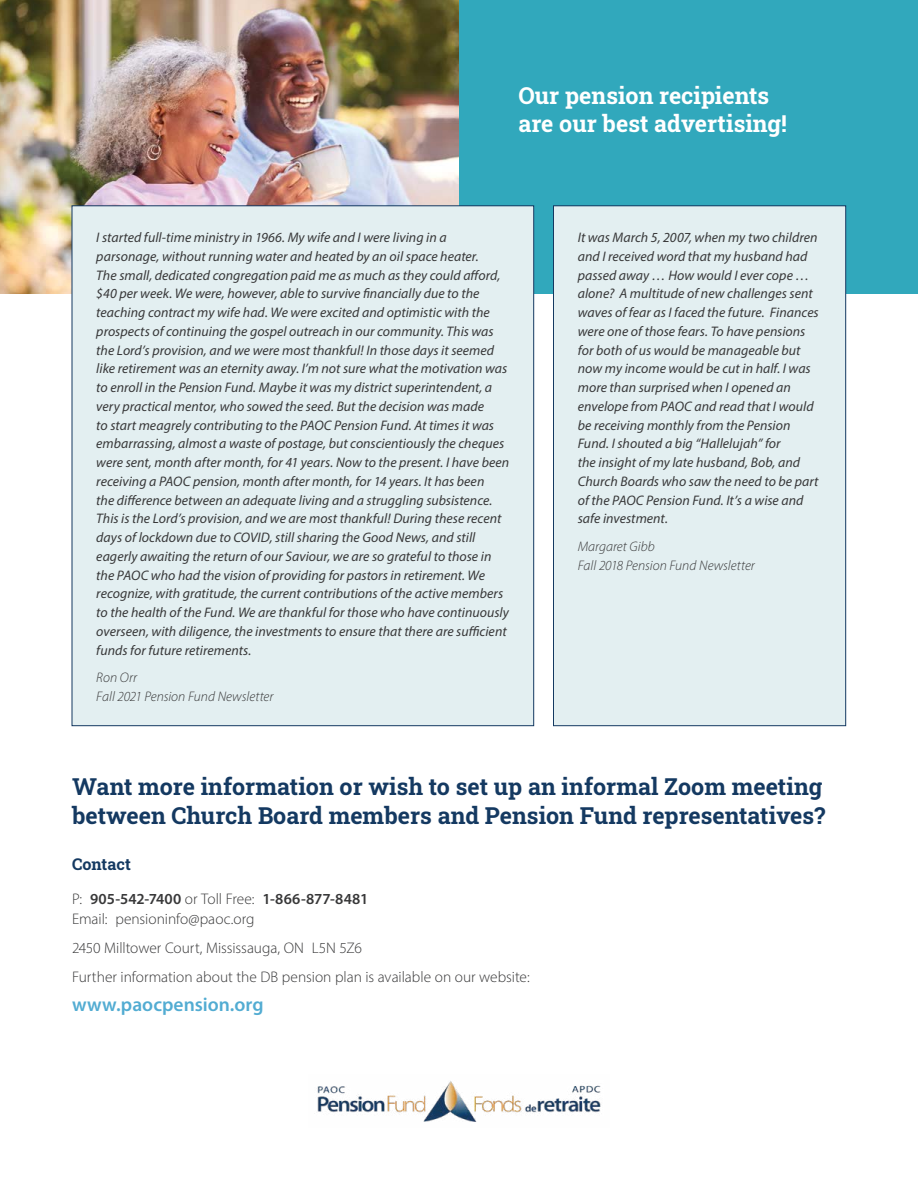
<style>
.page{position:relative;width:918px;height:1188px;background:#fff}
.page>*{position:absolute;margin:0;border:0;box-sizing:border-box;transform-origin:0 0}
.SubHd_1{font:700 23.25px/28.5px "Roboto Slab";color:#143961}
.SubHd_1-2{font:700 23.25px/28.5px "Roboto Slab";color:#fff}
.body{font:600 19.5px "Myriad Pro";color:#52acd2}
.Subhd_2{font:700 16.2px "Roboto Slab";color:#143961}
.body-2{font:300 15.3px/19.8px "Myriad Pro";color:#383839}
.body-3{font:italic 13.8px/18.8px "Myriad Pro";letter-spacing:.005em;color:#383839}
.body-4{font:italic 300 13.8px/18.8px "Myriad Pro";color:#383839}
.s1{font-weight:600}
</style>
<div class="page">
<img style="left:0;top:0;width:459px;height:293px">
<div style="left:459px;top:0;width:459px;height:293px;background:#31a8bc"></div>
<div style="left:72px;top:206px;width:462px;height:520px;background:#e3eff1"></div>
<div style="left:554px;top:206px;width:292px;height:520px;background:#e3eff1"></div>
<div style="left:553px;top:205px;width:293px;height:521px;border:1px solid #143961"></div>
<img style="left:317px;top:1081px;width:284px;height:41px">
<p class="SubHd_1-2" style="left:518px;top:80px;width:270px">Our pension recipients are our best advertising!</p>
<p class="body-3" style="left:96px;top:228px;width:414px">I started full-time ministry in 1966. My wife and I were living in a parsonage, without running water and heated by an oil space heater.<br>The small, dedicated congregation paid me as much as they could afford, $40 per week. We were, however, able to survive financially due to the teaching contract my wife had. We were excited and optimistic with the prospects of continuing the gospel outreach in our community. This was the Lord’s provision, and we were most thankful! In those days it seemed like retirement was an eternity away. I’m not sure what the motivation was to enroll in the Pension Fund. Maybe it was my district superintendent, a very practical mentor, who sowed the seed. But the decision was made<br>to start meagrely contributing to the PAOC Pension Fund. At times it was embarrassing, almost a waste of postage, but conscientiously the cheques were sent, month after month, for 41 years. Now to the present. I have been receiving a PAOC pension, month after month, for 14 years. It has been<br>the difference between an adequate living and a struggling subsistence.<br>This is the Lord’s provision, and we are most thankful! During these recent days of lockdown due to COVID, still sharing the Good News, and still eagerly awaiting the return of our Saviour, we are so grateful to those in the PAOC who had the vision of providing for pastors in retirement. We recognize, with gratitude, the current contributions of the active members to the health of the Fund. We are thankful for those who have continuously overseen, with diligence, the investments to ensure that there are sufficient funds for future retirements.</p>
<p class="body-4" style="left:96px;top:668px;width:179px">Ron Orr<br>Fall 2021 Pension Fund Newsletter</p>
<p class="body-3" style="left:578px;top:228px;width:243px">It was March 5, 2007, when my two children and I received word that my husband had passed away … How would I ever cope … alone? A multitude of new challenges sent waves of fear as I faced the future. Finances were one of those fears. To have pensions for both of us would be manageable but now my income would be cut in half. I was more than surprised when I opened an envelope from PAOC and read that I would be receiving monthly from the Pension Fund. I shouted a big “Hallelujah” for<br>the insight of my late husband, Bob, and Church Boards who saw the need to be part of the PAOC Pension Fund. It’s a wise and safe investment.</p>
<p class="body-4" style="left:578px;top:537px;width:179px">Margaret Gibb<br>Fall 2018 Pension Fund Newsletter</p>
<p class="SubHd_1" style="left:72px;top:772px;width:755px">Want more information or wish to set up an informal Zoom meeting between Church Board members and Pension Fund representatives?</p>
<p class="Subhd_2" style="left:72px;top:853px;width:60px">Contact</p>
<p class="body-2" style="left:72px;top:889px;width:298px">P: <span class="s1">905-542-7400</span> or Toll Free: <span class="s1">1-866-877-8481<br></span>Email: pensioninfo@paoc.org</p>
<p class="body-2" style="left:72px;top:938px;width:292px">2450 Milltower Court, Mississauga, ON L5N 5Z6</p>
<p class="body-2" style="left:72px;top:967px;width:459px">Further information about the DB pension plan is available on our website:</p>
<p class="body" style="left:72px;top:992px;width:193px">www.paocpension.org</p>
</div>
